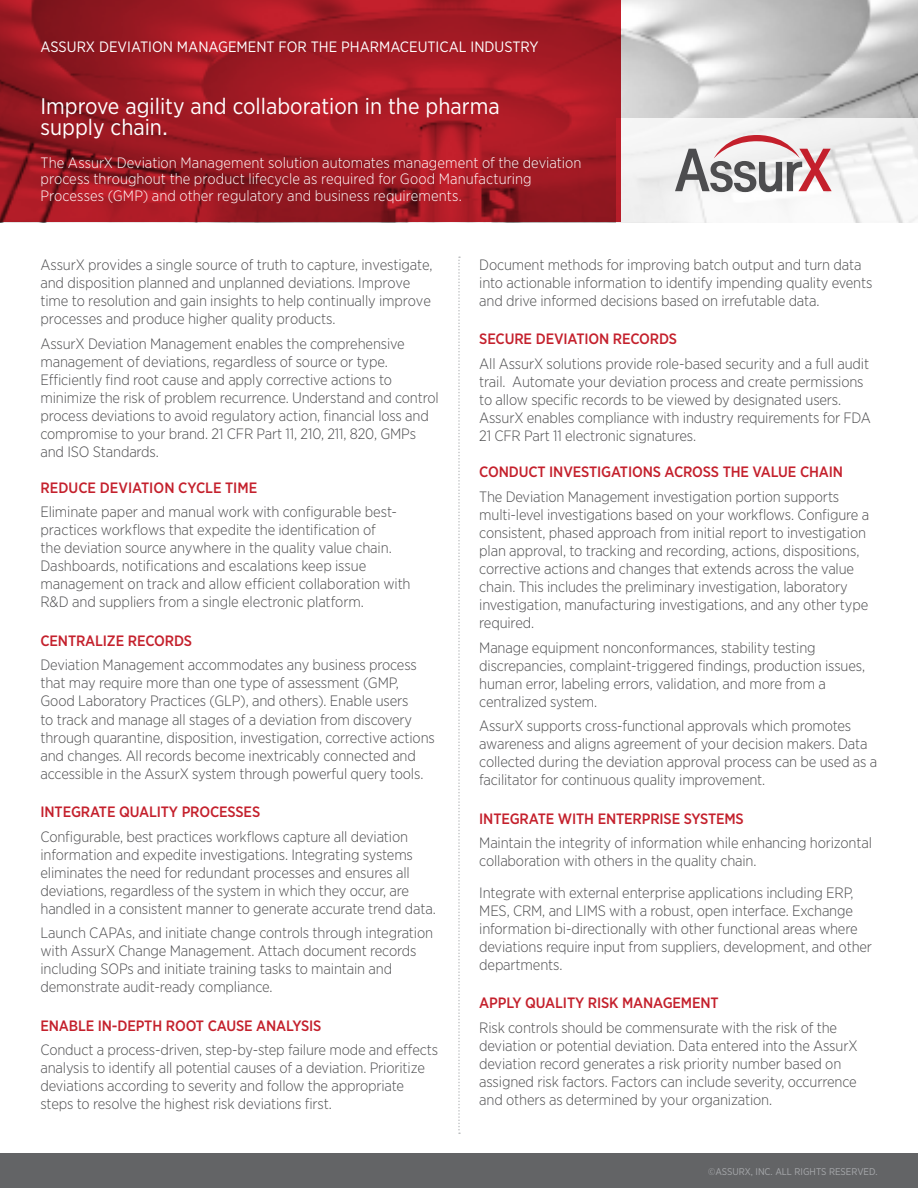
<style>
.page{position:relative;width:918px;height:1188px;background:#fff}
.page>*{position:absolute;margin:0;border:0;box-sizing:border-box;transform-origin:0 0}
.t1{font:22.5px/21px "Gotham Narrow";color:#fff}
.t2{font:300 15px/18px "Gotham Narrow";letter-spacing:-.01em;color:#4d4d4f}
.t3{font:500 15px "Gotham Narrow";letter-spacing:-.01em;color:#c4202c}
.t4{font:300 15px/16.5px "Gotham Narrow";letter-spacing:.005em;color:#fff}
.t5{font:15px "Gotham Narrow";color:#fff}
.t6{font:9.75px "Gotham Narrow";color:#a7a9ac}
</style>
<div class="page">
<img style="left:621px;top:0;width:297px;height:118px">
<svg style="left:617px;top:118px;width:301px;height:105px;fill:#f5f5f5"></svg>
<svg style="left:0;top:0;width:621px;height:222px;background:#a01923"></svg>
<svg style="left:675px;top:135px;width:157px;height:57px"></svg>
<svg style="left:458px;top:256px;width:2px;height:878px"></svg>
<div style="left:0;top:1153px;width:918px;height:35px;background:#636466"></div>
<p class="t5" style="left:41px;top:37px;width:500px">ASSURX DEVIATION MANAGEMENT FOR THE PHARMACEUTICAL INDUSTRY</p>
<h1 class="t1" style="left:40px;top:95px;width:461px">Improve agility and collaboration in the pharma supply chain.</h1>
<p class="t4" style="left:40px;top:154px;width:542px">The AssurX Deviation Management solution automates management of the deviation process throughout the product lifecycle as required for Good Manufacturing<br>Processes (GMP) and other regulatory and business requirements.</p>
<p class="t2" style="left:41px;top:255px;width:394px">AssurX provides a single source of truth to capture, investigate, and disposition planned and unplanned deviations. Improve time to resolution and gain insights to help continually improve processes and produce higher quality products.</p>
<p class="t2" style="left:41px;top:334px;width:400px">AssurX Deviation Management enables the comprehensive management of deviations, regardless of source or type.<br>Efficiently find root cause and apply corrective actions to minimize the risk of problem recurrence. Understand and control process deviations to avoid regulatory action, financial loss and compromise to your brand. 21 CFR Part 11, 210, 211, 820, GMPs and ISO Standards.</p>
<p class="t3" style="left:41px;top:478px;width:218px">REDUCE DEVIATION CYCLE TIME</p>
<p class="t2" style="left:41px;top:503px;width:372px">Eliminate paper and manual work with configurable best&shy;practices workflows that expedite the identification of<br>the deviation source anywhere in the quality value chain.<br>Dashboards, notifications and escalations keep issue management on track and allow efficient collaboration with R&amp;D and suppliers from a single electronic platform.</p>
<p class="t3" style="left:41px;top:631px;width:153px">CENTRALIZE RECORDS</p>
<p class="t2" style="left:41px;top:656px;width:396px">Deviation Management accommodates any business process that may require more than one type of assessment (GMP, Good Laboratory Practices (GLP), and others). Enable users<br>to track and manage all stages of a deviation from discovery through quarantine, disposition, investigation, corrective actions and changes. All records become inextricably connected and accessible in the AssurX system through powerful query tools.</p>
<p class="t3" style="left:41px;top:802px;width:221px">INTEGRATE QUALITY PROCESSES</p>
<p class="t2" style="left:41px;top:827px;width:397px">Configurable, best practices workflows capture all deviation information and expedite investigations. Integrating systems eliminates the need for redundant processes and ensures all deviations, regardless of the system in which they occur, are handled in a consistent manner to generate accurate trend data.</p>
<p class="t2" style="left:41px;top:924px;width:394px">Launch CAPAs, and initiate change controls through integration with AssurX Change Management. Attach document records including SOPs and initiate training tasks to maintain and demonstrate audit-ready compliance.</p>
<p class="t3" style="left:41px;top:1016px;width:282px">ENABLE IN-DEPTH ROOT CAUSE ANALYSIS</p>
<p class="t2" style="left:41px;top:1041px;width:399px">Conduct a process-driven, step-by-step failure mode and effects analysis to identify all potential causes of a deviation. Prioritize deviations according to severity and follow the appropriate steps to resolve the highest risk deviations first.</p>
<p class="t2" style="left:479px;top:255px;width:395px">Document methods for improving batch output and turn data into actionable information to identify impending quality events and drive informed decisions based on irrefutable data.</p>
<p class="t3" style="left:479px;top:329px;width:199px">SECURE DEVIATION RECORDS</p>
<p class="t2" style="left:479px;top:354px;width:393px">All AssurX solutions provide role-based security and a full audit trail. Automate your deviation process and create permissions to allow specific records to be viewed by designated users.<br>AssurX enables compliance with industry requirements for FDA 21 CFR Part 11 electronic signatures.</p>
<p class="t3" style="left:479px;top:462px;width:365px">CONDUCT INVESTIGATIONS ACROSS THE VALUE CHAIN</p>
<p class="t2" style="left:479px;top:487px;width:391px">The Deviation Management investigation portion supports multi-level investigations based on your workflows. Configure a consistent, phased approach from initial report to investigation plan approval, to tracking and recording, actions, dispositions, corrective actions and changes that extends across the value chain. This includes the preliminary investigation, laboratory investigation, manufacturing investigations, and any other type required.</p>
<p class="t2" style="left:479px;top:638px;width:387px">Manage equipment nonconformances, stability testing discrepancies, complaint-triggered findings, production issues, human error, labeling errors, validation, and more from a centralized system.</p>
<p class="t2" style="left:479px;top:717px;width:400px">AssurX supports cross-functional approvals which promotes awareness and aligns agreement of your decision makers. Data collected during the deviation approval process can be used as a facilitator for continuous quality improvement.</p>
<p class="t3" style="left:479px;top:809px;width:266px">INTEGRATE WITH ENTERPRISE SYSTEMS</p>
<p class="t2" style="left:479px;top:834px;width:394px">Maintain the integrity of information while enhancing horizontal collaboration with others in the quality chain.</p>
<p class="t2" style="left:479px;top:883px;width:394px">Integrate with external enterprise applications including ERP, MES, CRM, and LIMS with a robust, open interface. Exchange information bi-directionally with other functional areas where deviations require input from suppliers, development, and other departments.</p>
<p class="t3" style="left:479px;top:993px;width:241px">APPLY QUALITY RISK MANAGEMENT</p>
<p class="t2" style="left:479px;top:1018px;width:380px">Risk controls should be commensurate with the risk of the deviation or potential deviation. Data entered into the AssurX deviation record generates a risk priority number based on assigned risk factors. Factors can include severity, occurrence and others as determined by your organization.</p>
<p class="t6" style="left:708px;top:1165px;width:171px">©ASSURX, INC. ALL RIGHTS RESERVED.</p>
</div>
